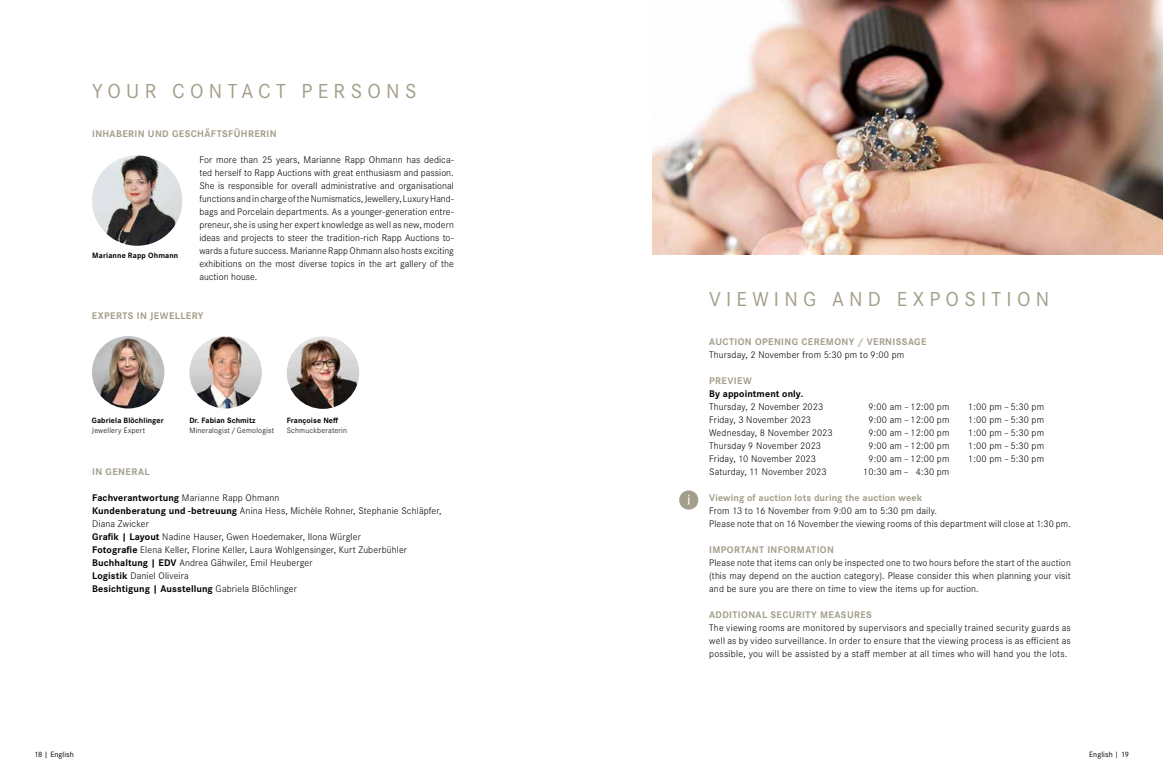
<style>
.page{position:relative;width:1163px;height:780px;background:#fff}
.page>*{position:absolute;margin:0;border:0;box-sizing:border-box;transform-origin:0 0}
.t1{font:21px "Corporate S Pro";letter-spacing:.25em;color:#a39e89}
.t2{font:300 10px/13px "Corporate S Pro";letter-spacing:.015em;color:#000;text-align:justify}
.t3{font:700 10px "Corporate S Pro";letter-spacing:.04em;color:#a39e89}
.t4{font:700 10px "Corporate S Pro";letter-spacing:.01em;color:#a39e89}
.t5{font:700 10px "Corporate S Pro";letter-spacing:.01em;color:#000}
.t6{font:300 8px "Corporate S Pro";letter-spacing:.025em;color:#000}
.t7{font:700 8px "Corporate S";letter-spacing:.01em;color:#000}
.t8{font:8px "Corporate S Pro";letter-spacing:.01em;color:#000}
.t9{font:700 8px "Corporate S Pro";letter-spacing:.015em;color:#000}
.s1{font-family:"Corporate S";font-weight:700}
.s2{font-weight:700}
</style>
<div class="page">
<svg style="left:679px;top:490px;width:19px;height:20px"></svg>
<img style="left:652px;top:0;width:510px;height:254px">
<img style="left:92px;top:336px;width:72px;height:72px;border-radius:36px">
<img style="left:287px;top:336px;width:72px;height:73px;border-radius:36px">
<img style="left:189px;top:336px;width:73px;height:72px;border-radius:36px">
<img style="left:92px;top:155px;width:90px;height:91px;border-radius:45px">
<h1 class="t1" style="left:92px;top:76px;width:326px">YOUR CONTACT PERSONS</h1>
<p class="t3" style="left:92px;top:126px;width:186px">INHABERIN UND GESCHÄFTSFÜHRERIN</p>
<p class="t9" style="left:92px;top:248px;width:88px">Marianne Rapp Ohmann</p>
<p class="t2" style="left:199px;top:153px;width:256px">For more than 25 years, Marianne Rapp Ohmann has dedica&shy;ted herself to Rapp Auctions with great enthusiasm and passion.<br>She is responsible for overall administrative and organisational functions and in charge of the Numismatics, Jewellery, Luxury Hand&shy;bags and Porcelain departments. As a younger-generation entre&shy;preneur, she is using her expert knowledge as well as new, modern ideas and projects to steer the tradition-rich Rapp Auctions to&shy;wards a future success. Marianne Rapp Ohmann also hosts exciting exhibitions on the most diverse topics in the art gallery of the auction house.</p>
<p class="t3" style="left:92px;top:308px;width:113px">EXPERTS IN JEWELLERY</p>
<p class="t7" style="left:92px;top:414px;width:73px">Gabriela Blöchlinger</p>
<p class="t6" style="left:92px;top:424px;width:55px">Jewellery Expert</p>
<p class="t3" style="left:92px;top:464px;width:59px">IN GENERAL</p>
<p class="t7" style="left:189px;top:414px;width:68px">Dr. Fabian Schmitz</p>
<p class="t6" style="left:189px;top:424px;width:86px">Mineralogist / Gemologist</p>
<p class="t7" style="left:287px;top:415px;width:53px">Françoise Neff</p>
<p class="t6" style="left:287px;top:424px;width:62px">Schmuckberaterin</p>
<p class="t2" style="left:92px;top:491px;width:351px;text-align:left"><span class="s1">Fachverantwortung</span> Marianne Rapp Ohmann<br><span class="s1">Kundenberatung und -betreuung</span> Anina Hess, Michèle Rohner, Stephanie Schläpfer, Diana Zwicker<br><span class="s1">Grafi</span><span class="s2">k | L</span><span class="s1">ayout</span> Nadine Hauser, Gwen Hoedemaker, Ilona Würgler<br><span class="s1">Fotografie</span> Elena Keller, Florine Keller, Laura Wohlgensinger, Kurt Zuberbühler <span class="s1">Buchhal</span><span class="s2">tung | E</span><span class="s1">DV</span> Andrea Gähwiler, Emil Heuberger<br><span class="s2">Logistik</span> Daniel Oliveira<br><span class="s2">Besichtigung | Ausstellung</span> Gabriela Blöchlinger</p>
<h1 class="t1" style="left:709px;top:284px;width:342px">VIEWING AND EXPOSITION</h1>
<p class="t3" style="left:709px;top:334px;width:219px">AUCTION OPENING CEREMONY / VERNISSAGE</p>
<p class="t2" style="left:709px;top:348px;width:197px">Thursday, 2 November from 5:30 pm to 9:00 pm</p>
<p class="t3" style="left:709px;top:373px;width:44px">PREVIEW</p>
<p class="t5" style="left:709px;top:386px;width:95px">By appointment only.</p>
<p class="t2" style="left:709px;top:400px;width:116px">Thursday, 2 November 2023</p>
<p class="t2" style="left:868px;top:400px;width:82px">9:00 am – 12:00 pm</p>
<p class="t2" style="left:968px;top:400px;width:77px">1:00 pm – 5:30 pm</p>
<p class="t2" style="left:709px;top:413px;width:103px">Friday, 3 November 2023</p>
<p class="t2" style="left:868px;top:413px;width:82px">9:00 am – 12:00 pm</p>
<p class="t2" style="left:968px;top:413px;width:77px">1:00 pm – 5:30 pm</p>
<p class="t2" style="left:709px;top:426px;width:125px">Wednesday, 8 November 2023</p>
<p class="t2" style="left:868px;top:426px;width:82px">9:00 am – 12:00 pm</p>
<p class="t2" style="left:968px;top:426px;width:77px">1:00 pm – 5:30 pm</p>
<p class="t2" style="left:709px;top:439px;width:113px">Thursday 9 November 2023</p>
<p class="t2" style="left:868px;top:439px;width:82px">9:00 am – 12:00 pm</p>
<p class="t2" style="left:968px;top:439px;width:77px">1:00 pm – 5:30 pm</p>
<p class="t2" style="left:709px;top:452px;width:108px">Friday, 10 November 2023</p>
<p class="t2" style="left:868px;top:452px;width:82px">9:00 am – 12:00 pm</p>
<p class="t2" style="left:968px;top:452px;width:77px">1:00 pm – 5:30 pm</p>
<p class="t2" style="left:709px;top:465px;width:119px">Saturday, 11 November 2023</p>
<p class="t2" style="left:863px;top:465px;width:88px">10:30 am – 4:30 pm</p>
<p class="t4" style="left:709px;top:490px;width:214px">Viewing of auction lots during the auction week</p>
<p class="t2" style="left:709px;top:504px;width:363px">From 13 to 16 November from 9:00 am to 5:30 pm daily.<br>Please note that on 16 November the viewing rooms of this department will close at 1:30 pm.</p>
<p class="t3" style="left:709px;top:542px;width:126px">IMPORTANT INFORMATION</p>
<p class="t2" style="left:709px;top:556px;width:363px">Please note that items can only be inspected one to two hours before the start of the auction (this may depend on the auction category). Please consider this when planning your visit and be sure you are there on time to view the items up for auction.</p>
<p class="t3" style="left:709px;top:607px;width:164px">ADDITIONAL SECURITY MEASURES</p>
<p class="t2" style="left:709px;top:621px;width:363px">The viewing rooms are monitored by supervisors and specially trained security guards as well as by video surveillance. In order to ensure that the viewing process is as efficient as possible, you will be assisted by a staff member at all times who will hand you the lots.</p>
<p class="t8" style="left:34px;top:748px;width:41px">18 | English</p>
<p class="t8" style="left:1088px;top:748px;width:41px">English | 19</p>
</div>
